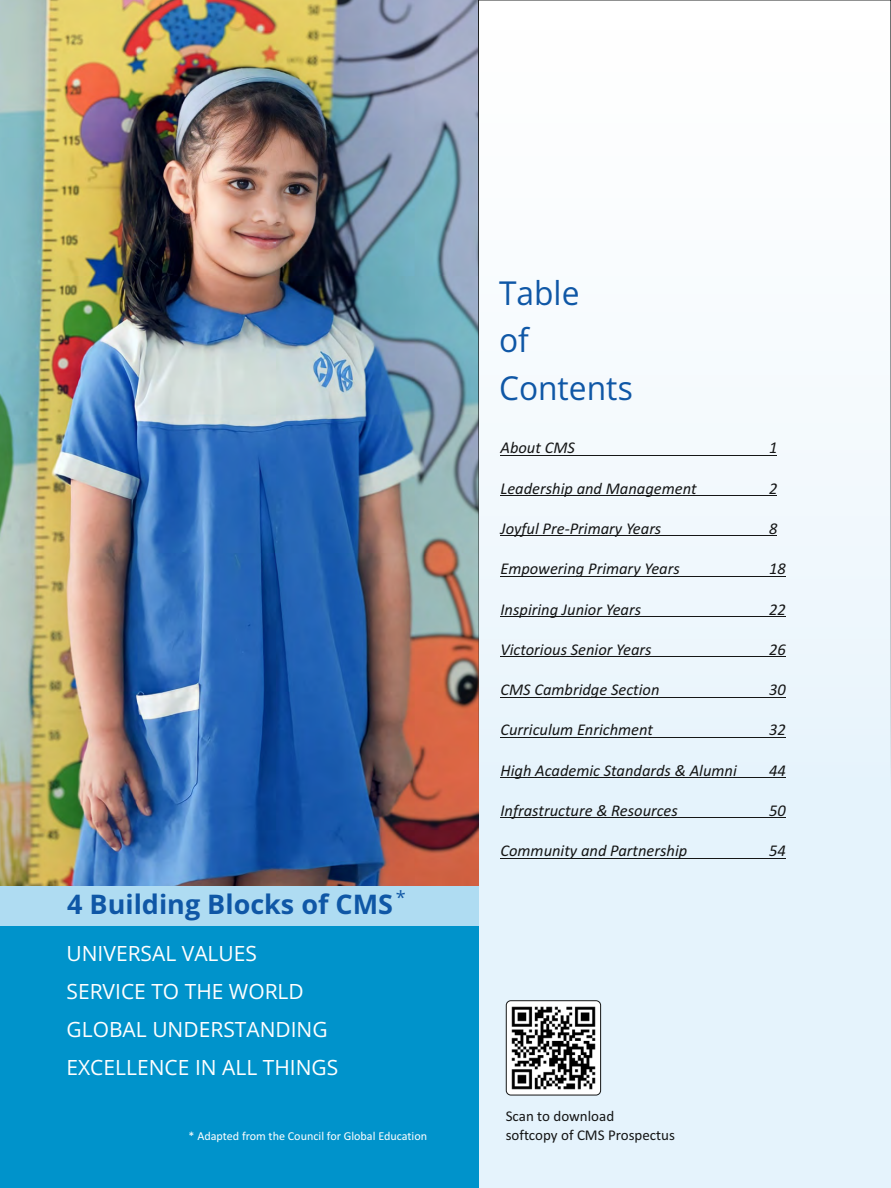
<style>
.page{position:relative;width:891px;height:1188px;background:#fff}
.page>*{position:absolute;margin:0;border:0;box-sizing:border-box;transform-origin:0 0}
.t1{font:33px/47.5px "Open Sans";color:#0f57a6;scale:.96 1}
.t2{font:700 27px "Open Sans";color:#0f57a6}
.t3{font:21px/38.1px "Open Sans";color:#fff}
.t4{font:italic 16.5px "Calibri";color:#151616}
.t5{font:15px/18.3px "Calibri";color:#151616}
.t6{font:12.15px "Calibri";color:#fff}
</style>
<div class="page">
<div style="left:478px;top:0;width:413px;height:1188px;background:#e5f3fc"></div>
<div style="left:0;top:0;width:478px;height:1188px;background:#0093cb"></div>
<img style="left:0;top:0;width:478px;height:886px">
<div style="left:0;top:886px;width:478px;height:40px;background:#afdcf2"></div>
<div style="left:478px;top:0;width:413px;height:871px;background:linear-gradient(to bottom,#fff,#e5f3fc)"></div>
<hr style="left:500px;top:455px;width:277px;height:1px;background:#151616">
<hr style="left:500px;top:495px;width:277px;height:1px;background:#151616">
<hr style="left:500px;top:536px;width:277px;height:1px;background:#151616">
<hr style="left:500px;top:576px;width:286px;height:1px;background:#151616">
<hr style="left:500px;top:616px;width:286px;height:1px;background:#151616">
<hr style="left:500px;top:656px;width:286px;height:1px;background:#151616">
<hr style="left:500px;top:697px;width:286px;height:1px;background:#151616">
<hr style="left:500px;top:737px;width:286px;height:1px;background:#151616">
<hr style="left:500px;top:777px;width:286px;height:1px;background:#151616">
<hr style="left:500px;top:818px;width:286px;height:1px;background:#151616">
<hr style="left:500px;top:858px;width:286px;height:1px;background:#151616">
<div style="left:506px;top:1001px;width:95px;height:94px;background:#fff;border-radius:5px"></div>
<img style="left:511px;top:1006px;width:85px;height:84px">
<div style="left:506px;top:1000px;width:95px;height:95px;border:1px solid #151616;border-radius:5px"></div>
<h2 class="t2" style="left:67px;top:885px;width:340px">4 Building Blocks of CMS <sup>*</sup></h2>
<p class="t3" style="left:67px;top:934px;width:273px">UNIVERSAL VALUES<br>SERVICE TO THE WORLD<br>GLOBAL UNDERSTANDING<br>EXCELLENCE IN ALL THINGS</p>
<p class="t6" style="left:189px;top:1131px;width:240px">* Adapted from the Council for Global Education</p>
<h1 class="t1" style="left:499px;top:268px;width:141px">Table<br>of<br>Contents</h1>
<p class="t4" style="left:500px;top:441px;width:76px">About CMS</p>
<p class="t4" style="left:769px;top:441px;width:10px">1</p>
<p class="t4" style="left:500px;top:481px;width:198px">Leadership and Management</p>
<p class="t4" style="left:769px;top:481px;width:10px">2</p>
<p class="t4" style="left:500px;top:522px;width:162px">Joyful Pre-Primary Years</p>
<p class="t4" style="left:769px;top:522px;width:10px">8</p>
<p class="t4" style="left:500px;top:562px;width:181px">Empowering Primary Years</p>
<p class="t4" style="left:769px;top:562px;width:18px">18</p>
<p class="t4" style="left:500px;top:602px;width:142px">Inspiring Junior Years</p>
<p class="t4" style="left:769px;top:602px;width:18px">22</p>
<p class="t4" style="left:500px;top:643px;width:153px">Victorious Senior Years</p>
<p class="t4" style="left:769px;top:643px;width:18px">26</p>
<p class="t4" style="left:500px;top:683px;width:161px">CMS Cambridge Section</p>
<p class="t4" style="left:769px;top:683px;width:18px">30</p>
<p class="t4" style="left:500px;top:723px;width:154px">Curriculum Enrichment</p>
<p class="t4" style="left:769px;top:723px;width:18px">32</p>
<p class="t4" style="left:500px;top:763px;width:238px">High Academic Standards &amp; Alumni</p>
<p class="t4" style="left:769px;top:763px;width:18px">44</p>
<p class="t4" style="left:500px;top:804px;width:179px">Infrastructure &amp; Resources</p>
<p class="t4" style="left:769px;top:804px;width:18px">50</p>
<p class="t4" style="left:500px;top:844px;width:188px">Community and Partnership</p>
<p class="t4" style="left:769px;top:844px;width:18px">54</p>
<p class="t5" style="left:506px;top:1108px;width:171px">Scan to download<br>softcopy of CMS Prospectus</p>
</div>
